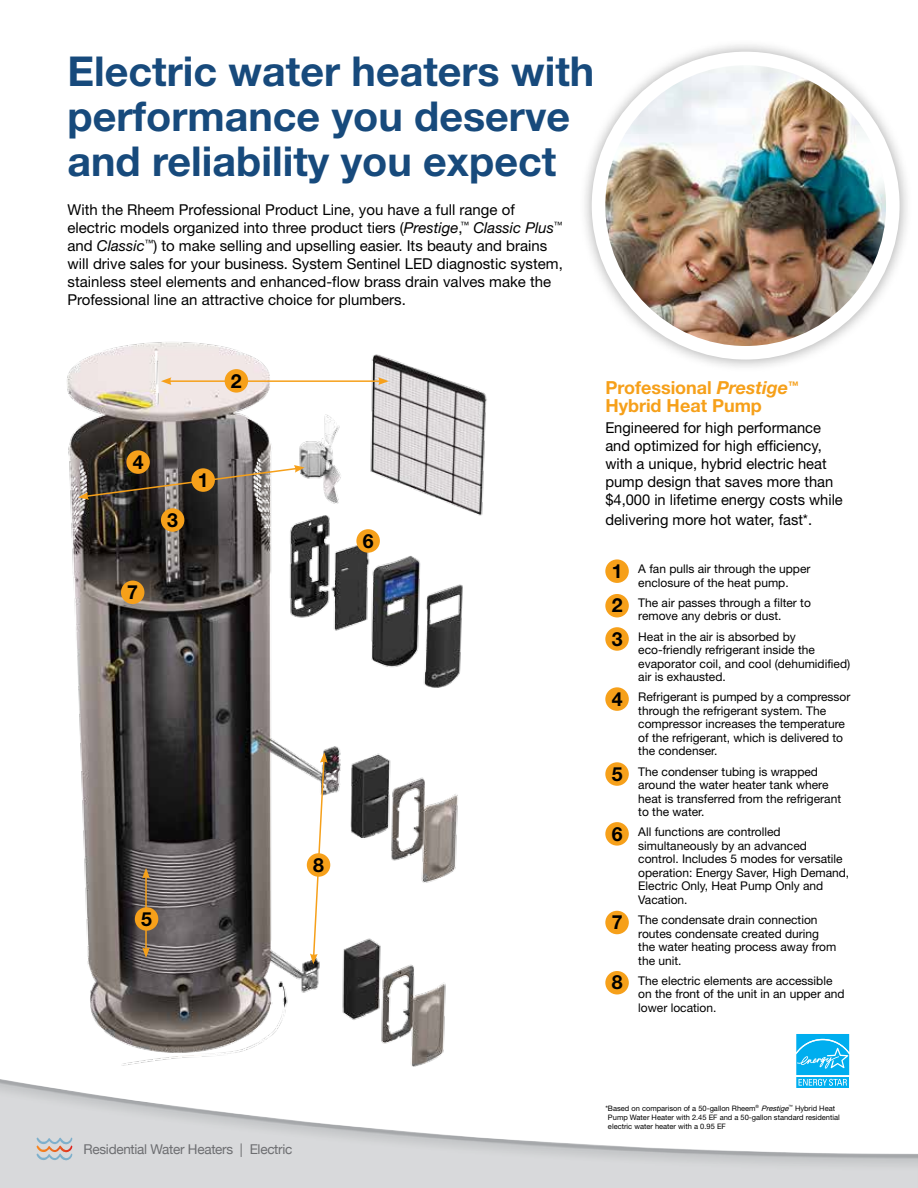
<style>
.page{position:relative;width:918px;height:1188px;background:#fff}
.page>*{position:absolute;margin:0;border:0;box-sizing:border-box;transform-origin:0 0}
.t1{font:700 41.25px/45px "Helvetica Neue LT";color:#174a7c}
.t2{font:700 19.5px/33.9px "Helvetica Neue LT";color:#000;text-align:justify}
.t3{font:700 18px/18px "Helvetica Neue LT";color:#f6a01a}
.t4{font:15px/18px "Helvetica Neue LT";color:#000}
.t5{font:13.5px "Helvetica Neue";letter-spacing:-.02em;color:#6d6e71}
.t6{font:12px/13.5px "Helvetica Neue LT";color:#000}
.t7{font:10.2px "Helvetica";letter-spacing:.1em;color:#807f83}
.t8{font:7.5px/9px "Helvetica Neue LT";color:#000}
.s1{font-family:"Helvetica Neue";font-style:italic}
.s2{font-family:"Helvetica Neue";font-size:13.5px;color:#6d6e71}
.s3{font-style:italic}
</style>
<div class="page">
<svg style="left:36px;top:1137px;width:36px;height:24px"></svg>
<div style="left:579px;top:39px;width:334px;height:334px;background:#000;opacity:.35"></div>
<img style="left:599px;top:58px;width:294px;height:290px">
<div style="left:592px;top:52px;width:308px;height:308px;border:14px solid #fff;border-radius:50%"></div>
<img style="left:67px;top:342px;width:420px;height:724px">
<div style="left:161px;top:508px;width:23px;height:24px;background:#f6a01a;border-radius:50%"></div>
<div style="left:126px;top:450px;width:24px;height:24px;background:#f6a01a;border-radius:50%"></div>
<div style="left:121px;top:581px;width:23px;height:23px;background:#f6a01a;border-radius:50%"></div>
<div style="left:356px;top:529px;width:24px;height:24px;background:#f6a01a;border-radius:50%"></div>
<svg style="left:796px;top:1034px;width:54px;height:54px;background:#32bdf1"></svg>
<div style="left:605px;top:559px;width:24px;height:24px;background:#f6a01a;border-radius:50%"></div>
<div style="left:605px;top:594px;width:24px;height:23px;background:#f6a01a;border-radius:50%"></div>
<div style="left:605px;top:627px;width:24px;height:24px;background:#f6a01a;border-radius:50%"></div>
<div style="left:605px;top:687px;width:24px;height:24px;background:#f6a01a;border-radius:50%"></div>
<div style="left:605px;top:762px;width:24px;height:24px;background:#f6a01a;border-radius:50%"></div>
<div style="left:605px;top:822px;width:24px;height:24px;background:#f6a01a;border-radius:50%"></div>
<div style="left:605px;top:911px;width:24px;height:23px;background:#f6a01a;border-radius:50%"></div>
<div style="left:605px;top:971px;width:24px;height:23px;background:#f6a01a;border-radius:50%"></div>
<hr style="left:169px;top:380px;width:212px;height:2px;background:#f6a01a">
<svg style="left:161px;top:377px;width:10px;height:8px"></svg>
<svg style="left:378px;top:377px;width:11px;height:8px"></svg>
<div style="left:225px;top:369px;width:23px;height:24px;background:#f6a01a;border-radius:50%"></div>
<img style="left:78px;top:465px;width:227px;height:35px">
<hr style="left:145px;top:876px;width:2px;height:74px;background:#f6a01a">
<svg style="left:142px;top:947px;width:8px;height:11px"></svg>
<svg style="left:142px;top:868px;width:8px;height:10px"></svg>
<div style="left:135px;top:907px;width:23px;height:24px;background:#f6a01a;border-radius:50%"></div>
<svg style="left:310px;top:752px;width:18px;height:212px"></svg>
<div style="left:307px;top:853px;width:23px;height:24px;background:#f6a01a;border-radius:50%"></div>
<div style="left:191px;top:468px;width:24px;height:24px;background:#f6a01a;border-radius:50%"></div>
<h1 class="t1" style="left:68px;top:48px;width:528px">Electric water heaters with performance you deserve and reliability you expect</h1>
<p class="t4" style="left:68px;top:201px;width:497px">With the Rheem Professional Product Line, you have a full range of electric models organized into three product tiers (<span class="s1">Prestige</span>,<sup>™</sup> <span class="s1">Classic Plus</span><sup>™ </sup>and <span class="s1">Classic</span><sup>™</sup>) to make selling and upselling easier. Its beauty and brains will drive sales for your business. System Sentinel LED diagnostic system, stainless steel elements and enhanced-flow brass drain valves make the Professional line an attractive choice for plumbers.</p>
<h2 class="t2" style="left:231px;top:363px;width:12px">2</h2>
<h2 class="t2" style="left:133px;top:444px;width:12px">4</h2>
<h2 class="t2" style="left:127px;top:575px;width:12px">7</h2>
<h2 class="t2" style="left:167px;top:502px;width:12px">3</h2>
<h2 class="t2" style="left:198px;top:462px;width:12px">1</h2>
<h2 class="t2" style="left:363px;top:523px;width:12px">6</h2>
<h2 class="t2" style="left:141px;top:901px;width:12px">5</h2>
<h2 class="t2" style="left:313px;top:847px;width:12px">8</h2>
<h3 class="t3" style="left:605px;top:379px;width:195px">Professional <span class="s1">Prestige</span><sup>™<br></sup>Hybrid Heat Pump</h3>
<p class="t4" style="left:605px;top:419px;width:239px">Engineered for high performance and optimized for high efficiency, with a unique, hybrid electric heat pump design that saves more than $4,000 in lifetime energy costs while</p>
<p class="t4" style="left:605px;top:510px;width:208px">delivering more hot water, fast*.</p>
<h2 class="t2" style="left:612px;top:554px;width:12px">1<br>2<br>3</h2>
<p class="t6" style="left:638px;top:562px;width:174px">A fan pulls air through the upper enclosure of the heat pump.</p>
<p class="t6" style="left:638px;top:596px;width:174px">The air passes through a filter to remove any debris or dust.</p>
<p class="t6" style="left:638px;top:629px;width:214px">Heat in the air is absorbed by eco-friendly refrigerant inside the evaporator coil, and cool (dehumidified) air is exhausted.</p>
<p class="t6" style="left:638px;top:690px;width:214px">Refrigerant is pumped by a compressor through the refrigerant system. The compressor increases the temperature of the refrigerant, which is delivered to the condenser.</p>
<p class="t6" style="left:638px;top:764px;width:204px">The condenser tubing is wrapped around the water heater tank where heat is transferred from the refrigerant to the water.</p>
<p class="t6" style="left:638px;top:825px;width:213px">All functions are controlled simultaneously by an advanced control. Includes 5 modes for versatile operation: Energy Saver, High Demand,<br>Electric Only, Heat Pump Only and<br>Vacation.</p>
<p class="t6" style="left:638px;top:913px;width:200px">The condensate drain connection routes condensate created during the water heating process away from the unit.</p>
<p class="t6" style="left:638px;top:974px;width:208px">The electric elements are accessible on the front of the unit in an upper and lower location.</p>
<h2 class="t2" style="left:612px;top:681px;width:12px">4</h2>
<h2 class="t2" style="left:612px;top:756px;width:12px">5</h2>
<h2 class="t2" style="left:612px;top:816px;width:12px">6</h2>
<h2 class="t2" style="left:612px;top:905px;width:12px">7</h2>
<h2 class="t2" style="left:612px;top:965px;width:12px">8</h2>
<p class="t5" style="left:84px;top:1141px;width:161px">Residential Water Heaters |</p>
<p class="t7" style="left:93px;top:1141px;width:201px">INTEGRATED HOME COMFOR<span class="s2">Electric</span></p>
<p class="t7" style="left:261px;top:1141px;width:8px">T</p>
<p class="t8" style="left:608px;top:1103px;width:233px;text-indent:-3px">*Based on comparison of a 50-gallon Rheem<sup>®</sup> <span class="s3">Prestige</span><sup>™</sup> Hybrid Heat<br>Pump Water Heater with 2.45 EF and a 50-gallon standard residential electric water heater with a 0.95 EF</p>
</div>
